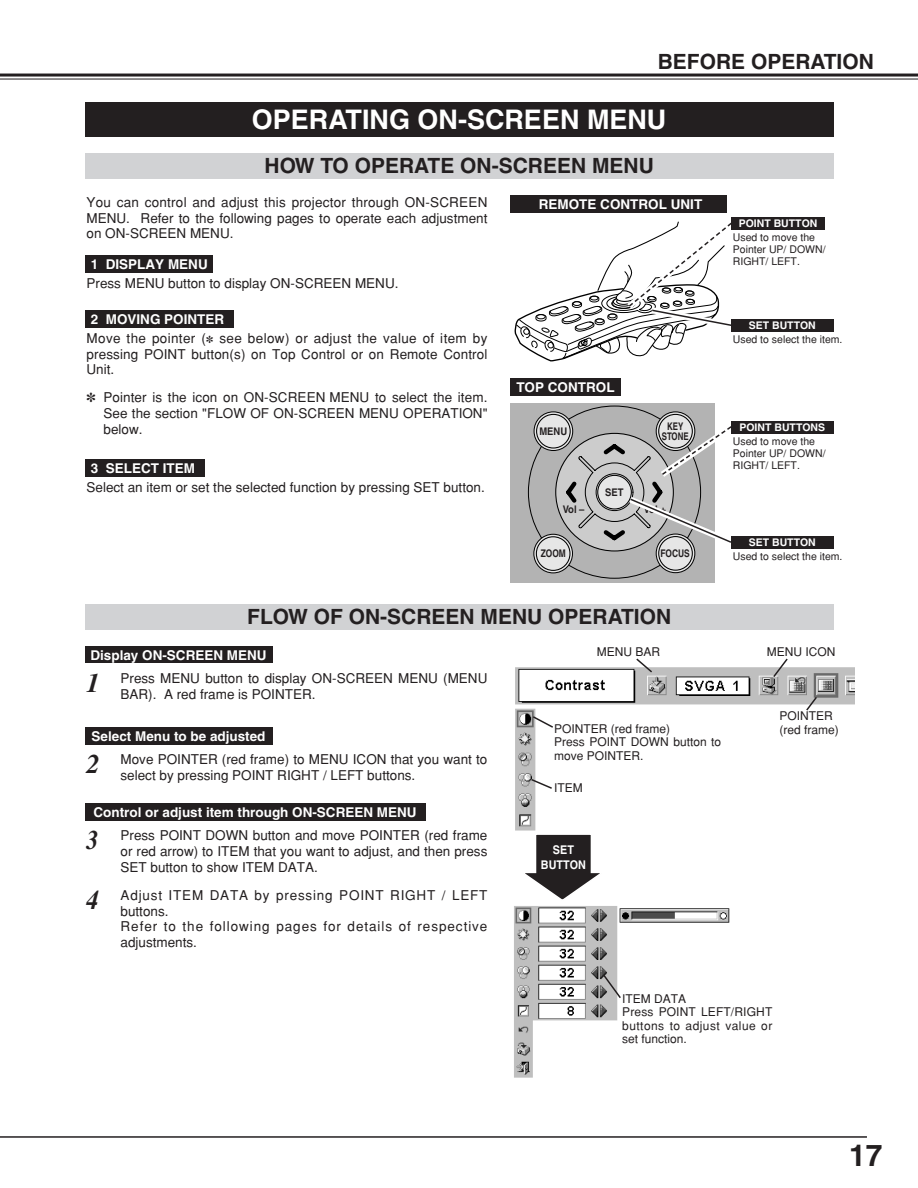
<style>
.page{position:relative;width:918px;height:1188px;background:#fff}
.page>*{position:absolute;margin:0;border:0;box-sizing:border-box;transform-origin:0 0}
.t1{font:700 30px "Helvetica";color:#231f20}
.t2{font:700 27px "Helvetica";color:#fff}
.t3{font:italic 700 27px "Times";color:#231f20}
.t4{font:italic 700 27px "Times";color:#231f20;scale:.9 1}
.t5{font:700 21px "Helvetica";color:#231f20}
.t6{font:13.5px/15.8px "Helvetica";color:#231f20;text-align:justify}
.t7{font:700 13.5px "Helvetica";color:#fff}
.t8{font:13.5px/15.8px "Helvetica";letter-spacing:.06em;color:#231f20}
.t9{font:12px/13.5px "Helvetica";color:#231f20}
.t10{font:700 12px/15px "Helvetica";color:#fff;text-align:center;scale:.9 1}
.t11{font:10.5px/12px "Helvetica";color:#231f20}
.t12{font:700 10.5px "Helvetica";color:#fff}
.t13{font:700 10.5px "Helvetica";color:#231f20;scale:.9 1}
.t14{font:700 10.5px "Helvetica";color:#231f20;scale:.8 1}
.t15{font:700 10.5px/10.5px "Helvetica";color:#231f20;text-align:center;scale:.75 1}
</style>
<div class="page">
<hr style="left:0;top:74px;width:918px;height:3px;background:#231f20">
<hr style="left:0;top:79px;width:918px;height:1px;background:#231f20">
<hr style="left:0;top:1136px;width:867px;height:2px;background:#231f20">
<img style="left:515px;top:667px;width:339px;height:164px">
<img style="left:514px;top:906px;width:216px;height:172px">
<div style="left:85px;top:153px;width:748px;height:26px;background:#d1d2d4"></div>
<div style="left:85px;top:604px;width:748px;height:25px;background:#d1d2d4"></div>
<div style="left:85px;top:646px;width:187px;height:17px;background:#231f20"></div>
<div style="left:85px;top:727px;width:187px;height:17px;background:#231f20"></div>
<div style="left:85px;top:804px;width:340px;height:17px;background:#231f20"></div>
<div style="left:85px;top:310px;width:149px;height:17px;background:#231f20"></div>
<div style="left:85px;top:459px;width:119px;height:17px;background:#231f20"></div>
<div style="left:85px;top:102px;width:748px;height:34px;background:#231f20"></div>
<div style="left:731px;top:536px;width:102px;height:13px;background:#231f20"></div>
<div style="left:731px;top:421px;width:102px;height:13px;background:#231f20"></div>
<div style="left:510px;top:378px;width:111px;height:17px;background:#231f20"></div>
<svg style="left:510px;top:404px;width:221px;height:179px;background:#b8b8b8"></svg>
<svg style="left:635px;top:658px;width:19px;height:16px"></svg>
<svg style="left:772px;top:658px;width:17px;height:21px"></svg>
<svg style="left:805px;top:695px;width:13px;height:17px"></svg>
<svg style="left:531px;top:715px;width:24px;height:14px"></svg>
<svg style="left:602px;top:973px;width:20px;height:27px"></svg>
<div style="left:85px;top:255px;width:128px;height:17px;background:#231f20"></div>
<svg style="left:530px;top:778px;width:24px;height:12px"></svg>
<div style="left:731px;top:319px;width:102px;height:13px;background:#231f20"></div>
<div style="left:731px;top:217px;width:94px;height:13px;background:#231f20"></div>
<svg style="left:514px;top:221px;width:217px;height:141px"></svg>
<div style="left:510px;top:196px;width:217px;height:17px;background:#231f20"></div>
<svg style="left:525px;top:834px;width:75px;height:66px"></svg>
<h3 class="t5" style="left:658px;top:53px;width:218px">BEFORE OPERATION</h3>
<h2 class="t2" style="left:252px;top:110px;width:416px">OPERATING ON-SCREEN MENU</h2>
<h3 class="t5" style="left:265px;top:158px;width:391px">HOW TO OPERATE ON-SCREEN MENU</h3>
<p class="t6" style="left:87px;top:195px;width:402px">You can control and adjust this projector through ON-SCREEN MENU. Refer to the following pages to operate each adjustment on ON-SCREEN MENU.</p>
<p class="t7" style="left:91px;top:259px;width:118px">1 DISPLAY MENU</p>
<p class="t6" style="left:87px;top:276px;width:314px">Press MENU button to display ON-SCREEN MENU.</p>
<p class="t7" style="left:91px;top:314px;width:135px">2 MOVING POINTER</p>
<p class="t6" style="left:87px;top:332px;width:402px">Move the pointer (✽ see below) or adjust the value of item by pressing POINT button(s) on Top Control or on Remote Control Unit.</p>
<p class="t6" style="left:104px;top:391px;width:385px;text-indent:-17px">✽ Pointer is the icon on ON-SCREEN MENU to select the item.<br>See the section "FLOW OF ON-SCREEN MENU OPERATION" below.</p>
<p class="t7" style="left:91px;top:463px;width:106px">3 SELECT ITEM</p>
<p class="t6" style="left:87px;top:480px;width:400px">Select an item or set the selected function by pressing SET button.</p>
<p class="t7" style="left:539px;top:199px;width:165px">REMOTE CONTROL UNIT</p>
<p class="t7" style="left:516px;top:382px;width:100px">TOP CONTROL</p>
<p class="t13" style="left:539px;top:427px;width:32px">MENU</p>
<p class="t13" style="left:605px;top:489px;width:22px">SET</p>
<p class="t15" style="left:662px;top:422px;width:37px">KEY<br>STONE</p>
<p class="t13" style="left:563px;top:506px;width:26px">Vol –</p>
<p class="t13" style="left:644px;top:506px;width:26px">Vol +</p>
<p class="t14" style="left:541px;top:549px;width:33px">ZOOM</p>
<p class="t14" style="left:661px;top:549px;width:38px">FOCUS</p>
<p class="t12" style="left:739px;top:220px;width:80px">POINT BUTTON</p>
<p class="t11" style="left:733px;top:232px;width:94px">Used to move the<br>Pointer UP/ DOWN/<br>RIGHT/ LEFT.</p>
<p class="t12" style="left:749px;top:322px;width:69px">SET BUTTON</p>
<p class="t11" style="left:733px;top:334px;width:111px">Used to select the item.</p>
<p class="t12" style="left:739px;top:424px;width:87px">POINT BUTTONS</p>
<p class="t11" style="left:733px;top:436px;width:94px">Used to move the<br>Pointer UP/ DOWN/<br>RIGHT/ LEFT.</p>
<p class="t12" style="left:749px;top:538px;width:69px">SET BUTTON</p>
<p class="t11" style="left:733px;top:551px;width:111px">Used to select the item.</p>
<h3 class="t5" style="left:247px;top:609px;width:426px">FLOW OF ON-SCREEN MENU OPERATION</h3>
<p class="t7" style="left:90px;top:650px;width:178px">Display ON-SCREEN MENU</p>
<p class="t6" style="left:121px;top:672px;width:368px">Press MENU button to display ON-SCREEN MENU (MENU<br>BAR). A red frame is POINTER.</p>
<p class="t9" style="left:597px;top:647px;width:65px">MENU BAR</p>
<h2 class="t3" style="left:87px;top:673px;width:15px">1</h2>
<p class="t7" style="left:92px;top:731px;width:175px">Select Menu to be adjusted</p>
<h2 class="t3" style="left:87px;top:754px;width:15px">2</h2>
<p class="t6" style="left:121px;top:752px;width:368px">Move POINTER (red frame) to MENU ICON that you want to select by pressing POINT RIGHT / LEFT buttons.</p>
<p class="t7" style="left:94px;top:807px;width:325px">Control or adjust item through ON-SCREEN MENU</p>
<h2 class="t4" style="left:87px;top:830px;width:15px">3</h2>
<h2 class="t4" style="left:87px;top:890px;width:15px">4</h2>
<p class="t6" style="left:121px;top:829px;width:368px">Press POINT DOWN button and move POINTER (red frame or red arrow) to ITEM that you want to adjust, and then press SET button to show ITEM DATA.</p>
<p class="t8" style="left:121px;top:889px;width:368px">Adjust ITEM DATA by pressing POINT RIGHT / LEFT buttons.<br>Refer to the following pages for details of respective adjustments.</p>
<p class="t9" style="left:554px;top:723px;width:169px">POINTER (red frame)<br>Press POINT DOWN button to move POINTER.</p>
<p class="t9" style="left:554px;top:783px;width:30px">ITEM</p>
<p class="t10" style="left:541px;top:843px;width:51px">SET<br>BUTTON</p>
<p class="t9" style="left:767px;top:647px;width:70px">MENU ICON</p>
<p class="t9" style="left:780px;top:710px;width:61px">POINTER (red frame)</p>
<p class="t9" style="left:622px;top:993px;width:152px">ITEM DATA<br>Press POINT LEFT/RIGHT buttons to adjust value or set function.</p>
<h1 class="t1" style="left:849px;top:1145px;width:35px">17</h1>
</div>
